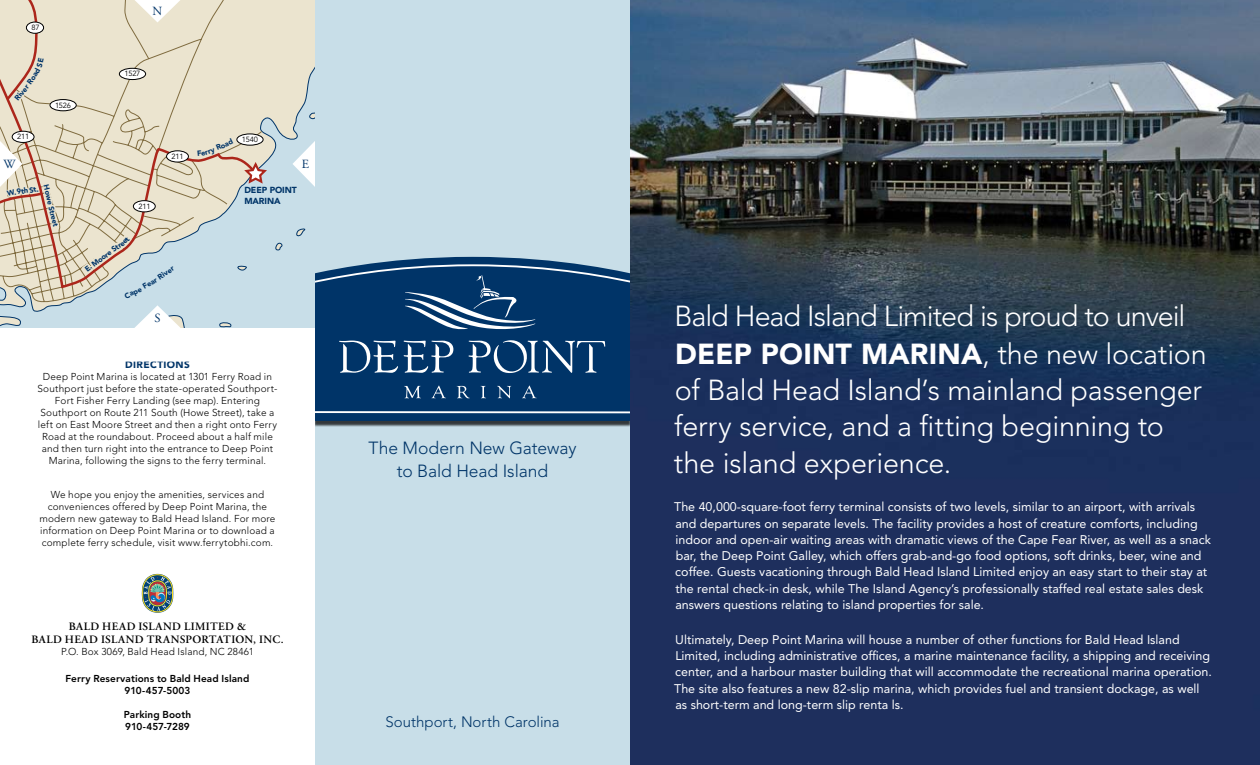
<style>
.page{position:relative;width:1260px;height:765px;background:#fff}
.page>*{position:absolute;margin:0;border:0;box-sizing:border-box;transform-origin:0 0}
.t1{font:300 28.75px/36.5px "Avenir LT Std";letter-spacing:-.01em;color:#fff}
.t2{font:300 17.5px/22.5px "Avenir LT Std";letter-spacing:-.005em;color:#003468;text-align:center}
.t3{font:300 15px "Avenir LT Std";color:#003468}
.t4{font:12.5px/16.2px "Avenir LT Std";color:#fff}
.t5{font:12.5px "Adobe Garamond Pro";color:#003468}
.t6{font:600 11.25px/13.5px "Adobe Garamond Pro";letter-spacing:.035em;color:#000;text-align:center}
.t7{font:300 10px/12px "Avenir LT Std";letter-spacing:.02em;color:#000;text-align:center}
.t8{font:800 10px/12px "Avenir LT Std";letter-spacing:.01em;color:#000;text-align:center}
.t9{font:900 10px "Avenir LT Std";letter-spacing:.04em;color:#003468}
.t10{font:900 8.75px/10.5px "Avenir LT Std";letter-spacing:-.01em;color:#003468}
.t11{font:7.5px "Avenir LT Std";letter-spacing:-.025em;color:#000}
.t12{font:900 7.5px "Avenir LT Std";color:#003468}
.s1{font-weight:900}
</style>
<div class="page">
<div style="left:315px;top:0;width:315px;height:765px;background:#c8dee8"></div>
<div style="left:312px;top:258px;width:321px;height:169px;background:#000;opacity:.75"></div>
<svg style="left:315px;top:257px;width:315px;height:164px;fill:#003468"></svg>
<svg style="left:315px;top:263px;width:315px;height:151px;background:#0d3e70"></svg>
<svg style="left:404px;top:386px;width:17px;height:12px"></svg>
<svg style="left:432px;top:386px;width:14px;height:12px"></svg>
<svg style="left:457px;top:386px;width:13px;height:12px"></svg>
<svg style="left:481px;top:386px;width:5px;height:12px"></svg>
<svg style="left:497px;top:386px;width:14px;height:12px"></svg>
<svg style="left:522px;top:386px;width:15px;height:12px"></svg>
<svg style="left:339px;top:341px;width:59px;height:32px;background:#3d648c"></svg>
<svg style="left:404px;top:341px;width:49px;height:32px;background:#42688f"></svg>
<svg style="left:469px;top:339px;width:136px;height:34px;background:#365e87"></svg>
<svg style="left:405px;top:275px;width:130px;height:57px;background:#2a5681"></svg>
<div style="left:0;top:0;width:315px;height:765px;background:#fff"></div>
<svg style="left:142px;top:574px;width:31px;height:39px"></svg>
<img style="left:630px;top:0;width:630px;height:765px">
<svg style="left:61px;top:0;width:254px;height:313px;background:#d3dedc"></svg>
<svg style="left:274px;top:240px;width:10px;height:11px"></svg>
<svg style="left:295px;top:228px;width:12px;height:9px"></svg>
<svg style="left:306px;top:107px;width:9px;height:12px"></svg>
<svg style="left:61px;top:0;width:209px;height:305px;background:#d2dddc"></svg>
<svg style="left:0;top:0;width:256px;height:289px;background:#e0dbca"></svg>
<svg style="left:242px;top:161px;width:27px;height:25px"></svg>
<div style="left:237px;top:134px;width:26px;height:11px;background:#fff;border-radius:50%"></div>
<div style="left:237px;top:134px;width:26px;height:11px;border:1px solid #000;border-radius:50%"></div>
<div style="left:167px;top:151px;width:21px;height:11px;background:#fff;border-radius:50%"></div>
<div style="left:166px;top:151px;width:23px;height:11px;border:1px solid #000;border-radius:50%"></div>
<div style="left:133px;top:201px;width:22px;height:11px;background:#fff;border-radius:50%"></div>
<div style="left:133px;top:200px;width:23px;height:12px;border:1px solid #000;border-radius:50%"></div>
<div style="left:26px;top:22px;width:18px;height:11px;background:#fff;border-radius:50%"></div>
<div style="left:26px;top:22px;width:18px;height:12px;border:1px solid #000;border-radius:50%"></div>
<div style="left:50px;top:100px;width:26px;height:11px;background:#fff;border-radius:50%"></div>
<div style="left:50px;top:99px;width:27px;height:12px;border:1px solid #000;border-radius:50%"></div>
<div style="left:119px;top:68px;width:27px;height:12px;background:#fff;border-radius:50%"></div>
<div style="left:119px;top:68px;width:27px;height:12px;border:1px solid #000;border-radius:50%"></div>
<svg style="left:292px;top:141px;width:23px;height:46px"></svg>
<svg style="left:100px;top:0;width:115px;height:22px"></svg>
<svg style="left:92px;top:305px;width:140px;height:23px"></svg>
<svg style="left:198px;top:138px;width:35px;height:18px"></svg>
<svg style="left:79px;top:231px;width:96px;height:68px;background:#d1d4ce"></svg>
<svg style="left:0;top:55px;width:61px;height:273px;background:#dad0be"></svg>
<p class="t11" style="left:31px;top:23px;width:10px">87</p>
<p class="t11" style="left:17px;top:132px;width:14px">211</p>
<p class="t11" style="left:55px;top:101px;width:18px">1526</p>
<p class="t5" style="left:153px;top:4px;width:11px">N</p>
<p class="t11" style="left:124px;top:70px;width:18px">1527</p>
<p class="t11" style="left:242px;top:135px;width:18px">1540</p>
<p class="t11" style="left:172px;top:152px;width:14px">211</p>
<p class="t5" style="left:3px;top:157px;width:13px">W</p>
<p class="t5" style="left:302px;top:157px;width:9px">E</p>
<p class="t12" style="left:53px;top:193px;width:24px;rotate:77deg">WE STR</p>
<p class="t11" style="left:138px;top:202px;width:14px">211</p>
<p class="t5" style="left:154px;top:310px;width:8px">S</p>
<p class="t10" style="left:244px;top:185px;width:54px">DEEP POINT<br>MARINA</p>
<p class="t9" style="left:125px;top:359px;width:66px">DIRECTIONS</p>
<p class="t7" style="left:38px;top:371px;width:241px">Deep Point Marina is located at 1301 Ferry Road in Southport just before the state-operated Southport-Fort Fisher Ferry Landing (see map). Entering Southport on Route 211 South (Howe Street), take a left on East Moore Street and then a right onto Ferry Road at the roundabout. Proceed about a half mile and then turn right into the entrance to Deep Point Marina, following the signs to the ferry terminal.</p>
<p class="t7" style="left:39px;top:488px;width:238px">We hope you enjoy the amenities, services and conveniences offered by Deep Point Marina, the modern new gateway to Bald Head Island. For more information on Deep Point Marina or to download a complete ferry schedule, visit www.ferrytobhi.com.</p>
<p class="t6" style="left:31px;top:620px;width:254px">BALD HEAD ISLAND LIMITED &amp;<br>BALD HEAD ISLAND TRANSPORTATION, INC.</p>
<p class="t7" style="left:61px;top:646px;width:194px">P.O. Box 3069, Bald Head Island, NC 28461</p>
<p class="t8" style="left:66px;top:673px;width:185px">Ferry Reservations to Bald Head Island<br>910-457-5003</p>
<p class="t8" style="left:124px;top:709px;width:69px;text-align:left">Parking Booth<br>910-457-7289</p>
<h2 class="t2" style="left:369px;top:437px;width:209px">The Modern New Gateway to Bald Head Island</h2>
<p class="t3" style="left:385px;top:713px;width:176px">Southport, North Carolina</p>
<h1 class="t1" style="left:674px;top:298px;width:535px">Bald Head Island Limited is proud to unveil <span class="s1">DEEP POINT MARINA</span>, the new location of Bald Head Island’s mainland passenger ferry service, and a fitting beginning to the island experience.</h1>
<p class="t4" style="left:674px;top:499px;width:538px">The 40,000-square-foot ferry terminal consists of two levels, similar to an airport, with arrivals and departures on separate levels. The facility provides a host of creature comforts, including indoor and open-air waiting areas with dramatic views of the Cape Fear River, as well as a snack bar, the Deep Point Galley, which offers grab-and-go food options, soft drinks, beer, wine and coffee. Guests vacationing through Bald Head Island Limited enjoy an easy start to their stay at the rental check-in desk, while The Island Agency’s professionally staffed real estate sales desk answers questions relating to island properties for sale.</p>
<p class="t4" style="left:674px;top:631px;width:539px">Ultimately, Deep Point Marina will house a number of other functions for Bald Head Island Limited, including administrative offices, a marine maintenance facility, a shipping and receiving center, and a harbour master building that will accommodate the recreational marina operation.<br>The site also features a new 82-slip marina, which provides fuel and transient dockage, as well as short-term and long-term slip renta ls.</p>
</div>
